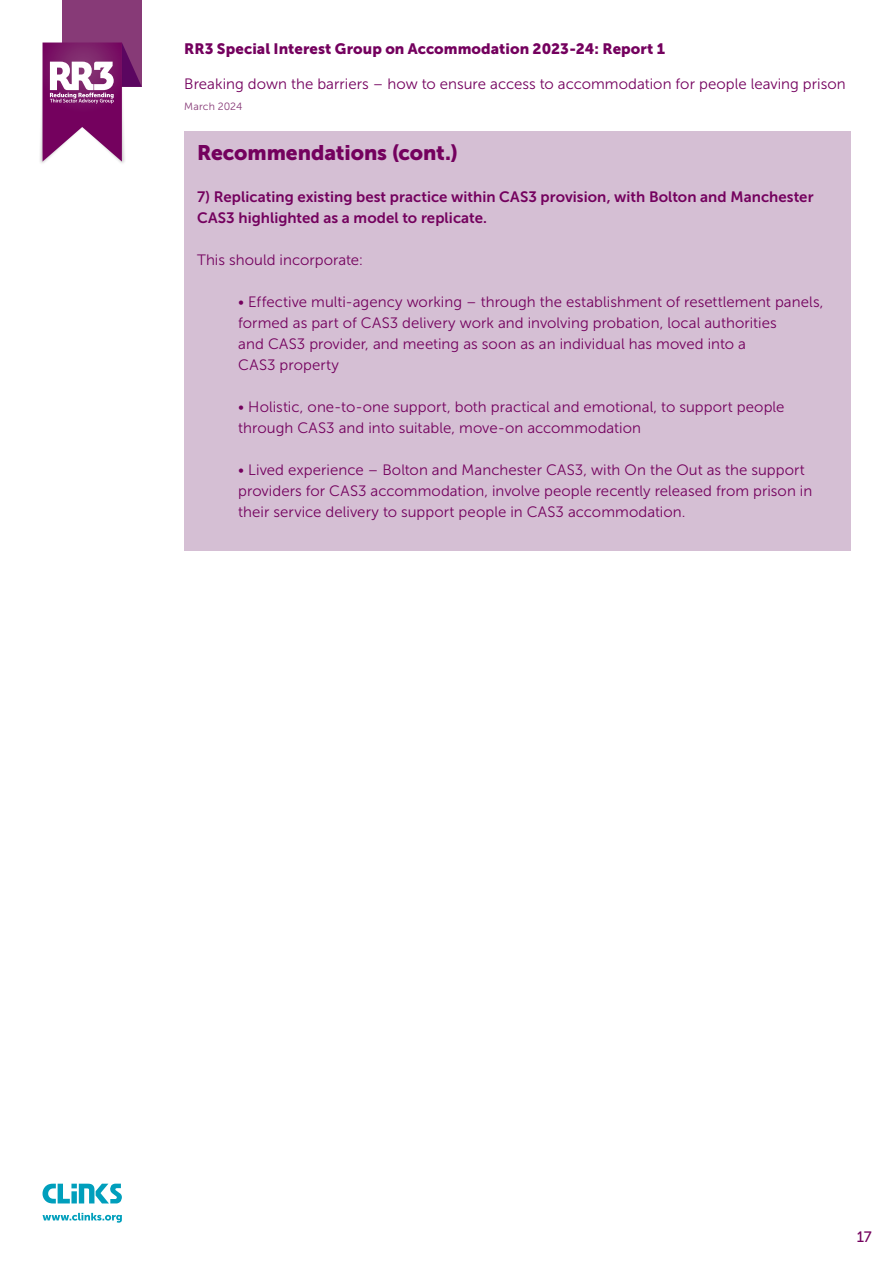
<style>
.page{position:relative;width:893px;height:1263px;background:#fff}
.page>*{position:absolute;margin:0;border:0;box-sizing:border-box;transform-origin:0 0}
.Highlight_box{font:21px "Museo Sans 900";letter-spacing:-.005em;color:#74015e}
.Highlight_box-2{font:15px/21px "Museo Sans 300";letter-spacing:.005em;color:#74015e}
.Highlight_box-3{font:15px/21px "Museo Sans 700";letter-spacing:.005em;color:#74015e}
.t1{font:15px "Museo Sans 900";letter-spacing:.005em;color:#74015e}
.t2{font:15px "Museo Sans 500";color:#74015e}
.t3{font:10.5px "Museo Sans 300";letter-spacing:.005em;color:#873a77}
</style>
<div class="page">
<div style="left:62px;top:0;width:80px;height:87px;background:#873a77"></div>
<div style="left:38px;top:48px;width:88px;height:117px;background:#231f20;opacity:.25"></div>
<svg style="left:43px;top:43px;width:99px;height:119px"></svg>
<svg style="left:43px;top:1213px;width:79px;height:10px"></svg>
<svg style="left:43px;top:1183px;width:79px;height:20px"></svg>
<div style="left:184px;top:132px;width:666px;height:419px;background:#d5bfd4"></div>
<p class="t1" style="left:184px;top:40px;width:482px">RR3 Special Interest Group on Accommodation 2023-24: Report 1</p>
<p class="Highlight_box-2" style="left:184px;top:73px;width:663px">Breaking down the barriers – how to ensure access to accommodation for people leaving prison</p>
<p class="t3" style="left:184px;top:101px;width:60px">March 2024</p>
<p class="Highlight_box" style="left:197px;top:141px;width:262px">Recommendations (cont.)</p>
<p class="Highlight_box-3" style="left:197px;top:187px;width:618px">7) Replicating existing best practice within CAS3 provision, with Bolton and Manchester<br>CAS3 highlighted as a model to replicate.</p>
<p class="Highlight_box-2" style="left:197px;top:250px;width:168px">This should incorporate:</p>
<p class="Highlight_box-2" style="left:238px;top:292px;width:587px">• Effective multi-agency working – through the establishment of resettlement panels, formed as part of CAS3 delivery work and involving probation, local authorities<br>and CAS3 provider, and meeting as soon as an individual has moved into a<br>CAS3 property</p>
<p class="Highlight_box-2" style="left:238px;top:397px;width:548px">• Holistic, one-to-one support, both practical and emotional, to support people through CAS3 and into suitable, move-on accommodation</p>
<p class="Highlight_box-2" style="left:238px;top:460px;width:576px">• Lived experience – Bolton and Manchester CAS3, with On the Out as the support providers for CAS3 accommodation, involve people recently released from prison in their service delivery to support people in CAS3 accommodation.</p>
<p class="t2" style="left:857px;top:1228px;width:16px">17</p>
</div>
